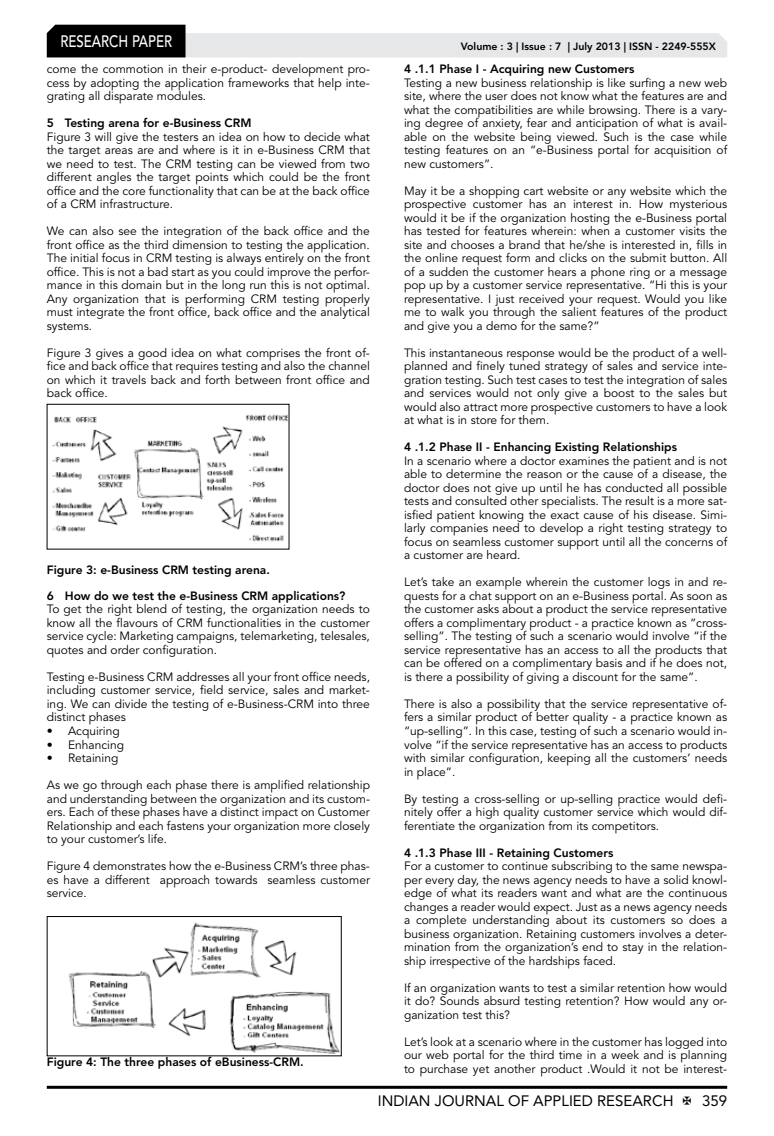
<style>
.page{position:relative;width:774px;height:1136px;background:#fff}
.page>*{position:absolute;margin:0;border:0;box-sizing:border-box;transform-origin:0 0}
.t1{font:500 16.5px "Avenir LT Std";color:#fff;scale:.8 1}
.t2{font:15px "Avenir LT Std";color:#000}
.t3{font:12px/13.5px "Avenir LT Std";color:#000;text-align:justify}
.t4{font:800 12px/25.8px "Avenir LT Std";color:#000}
.t5{font:800 10.5px "Avenir LT Std";color:#000}
</style>
<div class="page">
<hr style="left:47px;top:1085px;width:680px;height:3px;background:#000">
<svg style="left:47px;top:25px;width:680px;height:32px"></svg>
<img style="left:52px;top:414px;width:235px;height:128px">
<div style="left:47px;top:404px;width:242px;height:145px;border:1px solid #000"></div>
<img style="left:68px;top:922px;width:272px;height:132px">
<div style="left:47px;top:916px;width:295px;height:140px;border:1px solid #000"></div>
<h1 class="t1" style="left:60px;top:32px;width:139px">RESEARCH PAPER</h1>
<p class="t3" style="left:47px;top:62px;width:325px">come the commotion in their e-product- development pro&shy;cess by adopting the application frameworks that help inte&shy;grating all disparate modules.</p>
<p class="t4" style="left:47px;top:110px;width:206px">5 Testing arena for e-Business CRM</p>
<p class="t3" style="left:47px;top:130px;width:325px">Figure 3 will give the testers an idea on how to decide what the target areas are and where is it in e-Business CRM that we need to test. The CRM testing can be viewed from two different angles the target points which could be the front office and the core functionality that can be at the back office of a CRM infrastructure.</p>
<p class="t3" style="left:47px;top:224px;width:325px">We can also see the integration of the back office and the front office as the third dimension to testing the application.<br>The initial focus in CRM testing is always entirely on the front office. This is not a bad start as you could improve the perfor&shy;mance in this domain but in the long run this is not optimal.<br>Any organization that is performing CRM testing properly must integrate the front office, back office and the analytical systems.</p>
<p class="t3" style="left:47px;top:346px;width:325px">Figure 3 gives a good idea on what comprises the front of&shy;fice and back office that requires testing and also the channel on which it travels back and forth between front office and back office.</p>
<p class="t4" style="left:47px;top:557px;width:300px">Figure 3: e-Business CRM testing arena.<br>6 How do we test the e-Business CRM applications?</p>
<p class="t3" style="left:47px;top:602px;width:325px">To get the right blend of testing, the organization needs to know all the flavours of CRM functionalities in the customer service cycle: Marketing campaigns, telemarketing, telesales, quotes and order configuration.</p>
<p class="t3" style="left:47px;top:670px;width:325px">Testing e-Business CRM addresses all your front office needs, including customer service, field service, sales and market&shy;ing. We can divide the testing of e-Business-CRM into three distinct phases</p>
<p class="t3" style="left:47px;top:724px;width:75px">• Acquiring</p>
<p class="t3" style="left:47px;top:737px;width:79px">• Enhancing</p>
<p class="t3" style="left:47px;top:751px;width:73px">• Retaining</p>
<p class="t3" style="left:47px;top:778px;width:325px">As we go through each phase there is amplified relationship and understanding between the organization and its custom&shy;ers. Each of these phases have a distinct impact on Customer Relationship and each fastens your organization more closely to your customer’s life.</p>
<p class="t3" style="left:47px;top:859px;width:325px">Figure 4 demonstrates how the e-Business CRM’s three phas&shy;es have a different approach towards seamless customer service.</p>
<p class="t4" style="left:47px;top:1048px;width:258px">Figure 4: The three phases of eBusiness-CRM.</p>
<p class="t5" style="left:461px;top:41px;width:257px">Volume : 3 | Issue : 7 | July 2013 | ISSN - 2249-555X</p>
<p class="t4" style="left:404px;top:56px;width:232px">4 .1.1 Phase I - Acquiring new Customers</p>
<p class="t3" style="left:404px;top:76px;width:325px">Testing a new business relationship is like surfing a new web site, where the user does not know what the features are and what the compatibilities are while browsing. There is a vary&shy;ing degree of anxiety, fear and anticipation of what is avail&shy;able on the website being viewed. Such is the case while testing features on an “e-Business portal for acquisition of new customers”.</p>
<p class="t3" style="left:404px;top:184px;width:325px">May it be a shopping cart website or any website which the prospective customer has an interest in. How mysterious would it be if the organization hosting the e-Business portal has tested for features wherein: when a customer visits the site and chooses a brand that he/she is interested in, fills in the online request form and clicks on the submit button. All of a sudden the customer hears a phone ring or a message pop up by a customer service representative. “Hi this is your representative. I just received your request. Would you like me to walk you through the salient features of the product and give you a demo for the same?”</p>
<p class="t3" style="left:404px;top:346px;width:325px">This instantaneous response would be the product of a well&shy;planned and finely tuned strategy of sales and service inte&shy;gration testing. Such test cases to test the integration of sales and services would not only give a boost to the sales but would also attract more prospective customers to have a look at what is in store for them.</p>
<p class="t4" style="left:404px;top:434px;width:275px">4 .1.2 Phase II - Enhancing Existing Relationships</p>
<p class="t3" style="left:404px;top:454px;width:325px">In a scenario where a doctor examines the patient and is not able to determine the reason or the cause of a disease, the doctor does not give up until he has conducted all possible tests and consulted other specialists. The result is a more sat&shy;isfied patient knowing the exact cause of his disease. Simi&shy;larly companies need to develop a right testing strategy to focus on seamless customer support until all the concerns of a customer are heard.</p>
<p class="t3" style="left:404px;top:575px;width:325px">Let’s take an example wherein the customer logs in and re&shy;quests for a chat support on an e-Business portal. As soon as the customer asks about a product the service representative offers a complimentary product - a practice known as “cross&shy;selling”. The testing of such a scenario would involve “if the service representative has an access to all the products that can be offered on a complimentary basis and if he does not, is there a possibility of giving a discount for the same”.</p>
<p class="t3" style="left:404px;top:697px;width:325px">There is also a possibility that the service representative of&shy;fers a similar product of better quality - a practice known as “up-selling”. In this case, testing of such a scenario would in&shy;volve “if the service representative has an access to products with similar configuration, keeping all the customers’ needs in place”.</p>
<p class="t3" style="left:404px;top:791px;width:325px">By testing a cross-selling or up-selling practice would defi&shy;nitely offer a high quality customer service which would dif&shy;ferentiate the organization from its competitors.</p>
<p class="t4" style="left:404px;top:839px;width:211px">4 .1.3 Phase III - Retaining Customers</p>
<p class="t3" style="left:404px;top:859px;width:325px">For a customer to continue subscribing to the same newspa&shy;per every day, the news agency needs to have a solid knowl&shy;edge of what its readers want and what are the continuous changes a reader would expect. Just as a news agency needs a complete understanding about its customers so does a business organization. Retaining customers involves a deter&shy;mination from the organization’s end to stay in the relation&shy;ship irrespective of the hardships faced.</p>
<p class="t3" style="left:404px;top:980px;width:325px">If an organization wants to test a similar retention how would it do? Sounds absurd testing retention? How would any or&shy;ganization test this?</p>
<p class="t3" style="left:404px;top:1034px;width:325px">Let’s look at a scenario where in the customer has logged into our web portal for the third time in a week and is planning to purchase yet another product .Would it not be interest-</p>
<p class="t2" style="left:378px;top:1091px;width:297px">INDIAN JOURNAL OF APPLIED RESEARCH</p>
<p class="t2" style="left:702px;top:1091px;width:27px">359</p>
</div>
